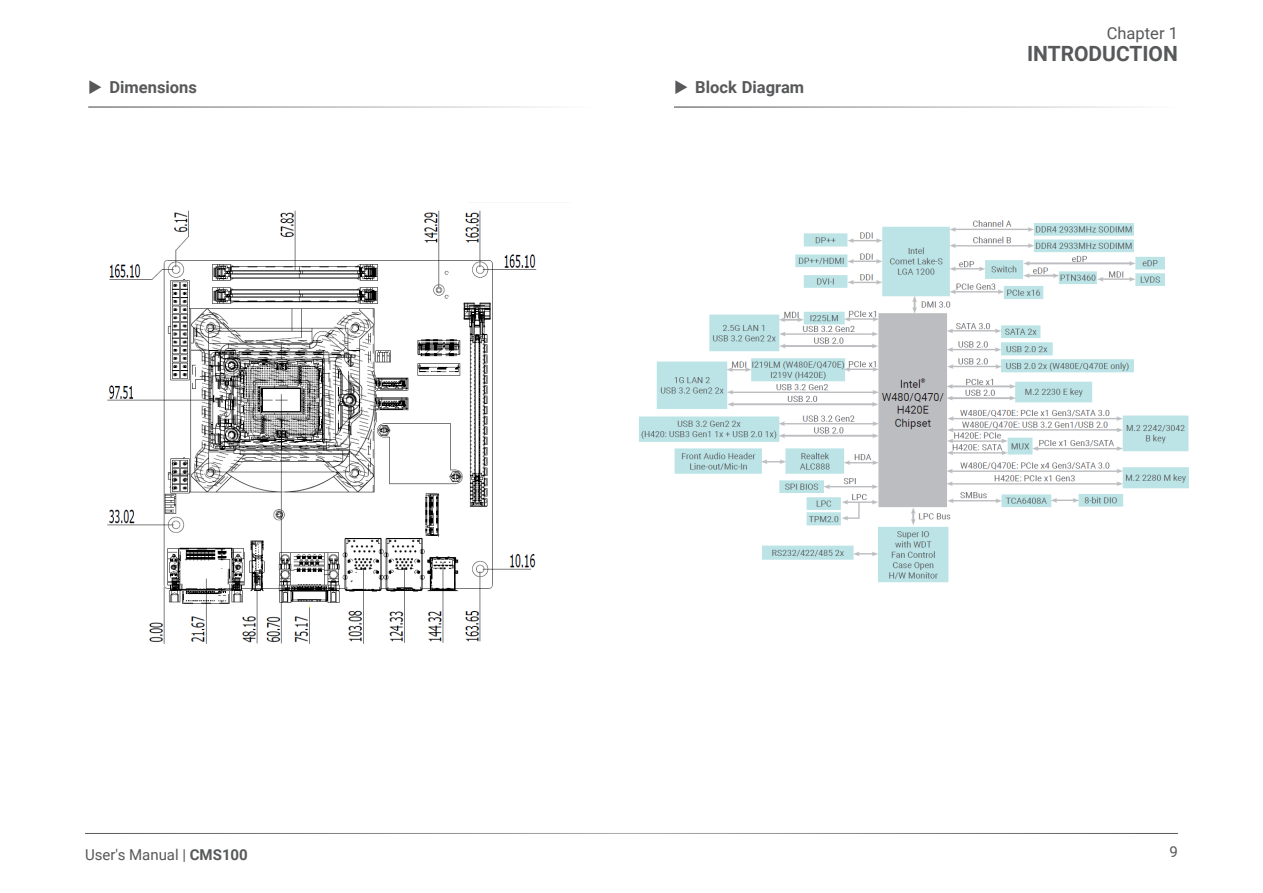
<style>
.page{position:relative;width:1263px;height:893px;background:#fff}
.page>*{position:absolute;margin:0;border:0;box-sizing:border-box;transform-origin:0 0}
.t1{font:700 21px "Roboto";color:#57585a}
.t2{font:700 16.5px "Roboto";color:#57585a}
.t3{font:16.5px "Roboto";color:#57585a}
.t4{font:15px "Roboto";color:#57585a}
.s1{font-weight:700}
</style>
<div class="page">
<hr style="left:85px;top:833px;width:1093px;height:1px;background:#57585a">
<hr style="left:88px;top:106px;width:515px;height:2px;background:#595a5b">
<hr style="left:674px;top:106px;width:514px;height:2px;background:#595a5b">
<img style="left:107px;top:210px;width:430px;height:434px">
<img style="left:639px;top:220px;width:550px;height:363px">
<p class="t2" style="left:109px;top:76px;width:89px">Dimensions</p>
<p class="t2" style="left:695px;top:76px;width:110px">Block Diagram</p>
<p class="t3" style="left:1107px;top:21px;width:73px">Chapter 1</p>
<p class="t1" style="left:1027px;top:39px;width:152px">INTRODUCTION</p>
<p class="t4" style="left:85px;top:844px;width:164px">User's Manual | <span class="s1">CMS100</span></p>
<p class="t4" style="left:1169px;top:841px;width:10px">9</p>
</div>
